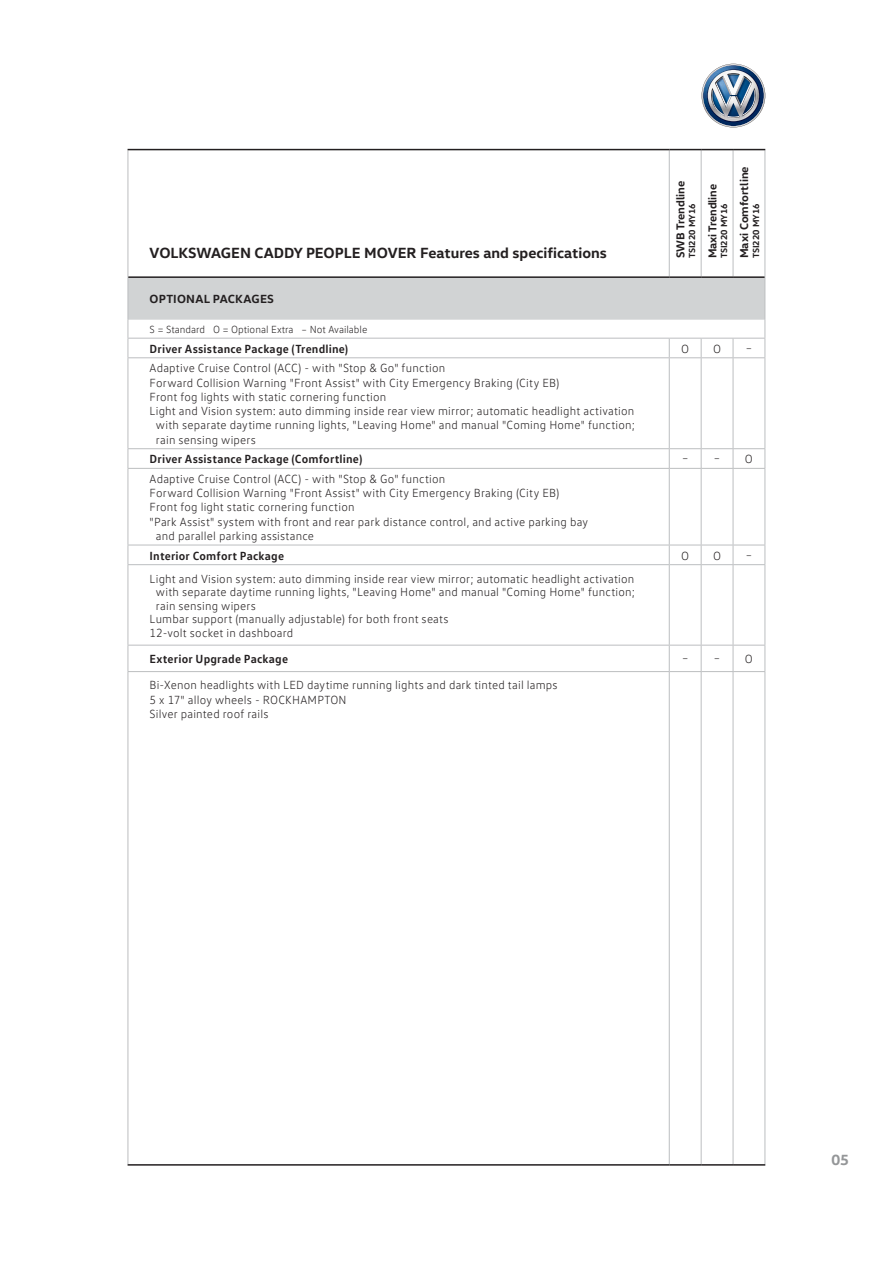
<style>
.page{position:relative;width:893px;height:1263px;background:#fff}
.page>*{position:absolute;margin:0;border:0;box-sizing:border-box;transform-origin:0 0}
.t1{font:700 15px "VW Head";color:#231f20}
.t2{font:700 15px "VW Head";color:#949698}
.t3{font:300 12px/14.2px "VW Text";letter-spacing:.015em;color:#231f20}
.t4{font:700 12px "VW Text";letter-spacing:.015em;color:#231f20}
.t5{font:700 12px "VW Head";letter-spacing:.02em;color:#231f20}
.t6{font:700 11.7px "VW Head";color:#231f20}
.t7{font:300 10.5px "VW Text";color:#231f20}
.t8{font:700 9px "VW Head";color:#231f20}
</style>
<div class="page">
<svg style="left:701px;top:64px;width:65px;height:63px"></svg>
<hr style="left:128px;top:150px;width:1px;height:127px;background:#bcbec0">
<hr style="left:669px;top:150px;width:1px;height:126px;background:#bcbec0">
<hr style="left:701px;top:150px;width:1px;height:126px;background:#bcbec0">
<hr style="left:733px;top:150px;width:1px;height:126px;background:#bcbec0">
<hr style="left:765px;top:150px;width:1px;height:127px;background:#bcbec0">
<svg style="left:128px;top:277px;width:638px;height:80px"></svg>
<hr style="left:128px;top:357px;width:541px;height:1px;background:#bcbec0">
<hr style="left:128px;top:358px;width:1px;height:90px;background:#bcbec0">
<hr style="left:669px;top:357px;width:32px;height:1px;background:#bcbec0">
<hr style="left:669px;top:358px;width:1px;height:90px;background:#bcbec0">
<hr style="left:701px;top:357px;width:32px;height:1px;background:#bcbec0">
<hr style="left:701px;top:358px;width:1px;height:90px;background:#bcbec0">
<hr style="left:733px;top:357px;width:32px;height:1px;background:#bcbec0">
<hr style="left:733px;top:358px;width:1px;height:90px;background:#bcbec0">
<hr style="left:765px;top:358px;width:1px;height:90px;background:#bcbec0">
<hr style="left:128px;top:448px;width:541px;height:1px;background:#bcbec0">
<svg style="left:128px;top:449px;width:1px;height:19px"></svg>
<hr style="left:669px;top:448px;width:32px;height:1px;background:#bcbec0">
<svg style="left:669px;top:449px;width:1px;height:19px"></svg>
<hr style="left:701px;top:448px;width:32px;height:1px;background:#bcbec0">
<svg style="left:701px;top:449px;width:1px;height:19px"></svg>
<hr style="left:733px;top:448px;width:32px;height:1px;background:#bcbec0">
<svg style="left:733px;top:449px;width:1px;height:19px"></svg>
<svg style="left:765px;top:449px;width:1px;height:19px"></svg>
<hr style="left:128px;top:468px;width:541px;height:1px;background:#bcbec0">
<hr style="left:128px;top:469px;width:1px;height:76px;background:#bcbec0">
<hr style="left:669px;top:468px;width:32px;height:1px;background:#bcbec0">
<hr style="left:669px;top:469px;width:1px;height:76px;background:#bcbec0">
<hr style="left:701px;top:468px;width:32px;height:1px;background:#bcbec0">
<hr style="left:701px;top:469px;width:1px;height:76px;background:#bcbec0">
<hr style="left:733px;top:468px;width:32px;height:1px;background:#bcbec0">
<hr style="left:733px;top:469px;width:1px;height:76px;background:#bcbec0">
<hr style="left:765px;top:469px;width:1px;height:76px;background:#bcbec0">
<hr style="left:128px;top:545px;width:541px;height:1px;background:#bcbec0">
<svg style="left:128px;top:545px;width:1px;height:19px"></svg>
<hr style="left:669px;top:545px;width:32px;height:1px;background:#bcbec0">
<svg style="left:669px;top:545px;width:1px;height:19px"></svg>
<hr style="left:701px;top:545px;width:32px;height:1px;background:#bcbec0">
<svg style="left:701px;top:545px;width:1px;height:19px"></svg>
<hr style="left:733px;top:545px;width:32px;height:1px;background:#bcbec0">
<svg style="left:733px;top:545px;width:1px;height:19px"></svg>
<svg style="left:765px;top:545px;width:1px;height:19px"></svg>
<hr style="left:128px;top:564px;width:541px;height:1px;background:#bcbec0">
<hr style="left:128px;top:565px;width:1px;height:80px;background:#bcbec0">
<hr style="left:669px;top:564px;width:32px;height:1px;background:#bcbec0">
<hr style="left:669px;top:565px;width:1px;height:80px;background:#bcbec0">
<hr style="left:701px;top:564px;width:32px;height:1px;background:#bcbec0">
<hr style="left:701px;top:565px;width:1px;height:80px;background:#bcbec0">
<hr style="left:733px;top:564px;width:32px;height:1px;background:#bcbec0">
<hr style="left:733px;top:565px;width:1px;height:80px;background:#bcbec0">
<hr style="left:765px;top:565px;width:1px;height:80px;background:#bcbec0">
<hr style="left:128px;top:645px;width:541px;height:1px;background:#bcbec0">
<svg style="left:128px;top:645px;width:1px;height:26px"></svg>
<hr style="left:669px;top:645px;width:32px;height:1px;background:#bcbec0">
<svg style="left:669px;top:645px;width:1px;height:26px"></svg>
<hr style="left:701px;top:645px;width:32px;height:1px;background:#bcbec0">
<svg style="left:701px;top:645px;width:1px;height:26px"></svg>
<hr style="left:733px;top:645px;width:32px;height:1px;background:#bcbec0">
<svg style="left:733px;top:645px;width:1px;height:26px"></svg>
<svg style="left:765px;top:645px;width:1px;height:26px"></svg>
<hr style="left:128px;top:671px;width:541px;height:1px;background:#bcbec0">
<hr style="left:128px;top:672px;width:1px;height:492px;background:#bcbec0">
<hr style="left:669px;top:671px;width:32px;height:1px;background:#bcbec0">
<hr style="left:669px;top:672px;width:1px;height:492px;background:#bcbec0">
<hr style="left:701px;top:671px;width:32px;height:1px;background:#bcbec0">
<hr style="left:701px;top:672px;width:1px;height:492px;background:#bcbec0">
<hr style="left:733px;top:671px;width:32px;height:1px;background:#bcbec0">
<hr style="left:733px;top:672px;width:1px;height:492px;background:#bcbec0">
<hr style="left:765px;top:672px;width:1px;height:492px;background:#bcbec0">
<hr style="left:128px;top:149px;width:541px;height:1px;background:#231f20">
<hr style="left:669px;top:149px;width:32px;height:1px;background:#231f20">
<hr style="left:701px;top:149px;width:32px;height:1px;background:#231f20">
<hr style="left:733px;top:149px;width:32px;height:1px;background:#231f20">
<hr style="left:128px;top:276px;width:541px;height:2px;background:#231f20">
<hr style="left:669px;top:276px;width:32px;height:2px;background:#231f20">
<hr style="left:701px;top:276px;width:32px;height:2px;background:#231f20">
<hr style="left:733px;top:276px;width:32px;height:2px;background:#231f20">
<hr style="left:128px;top:1164px;width:541px;height:1px;background:#231f20">
<hr style="left:669px;top:1164px;width:32px;height:1px;background:#231f20">
<hr style="left:701px;top:1164px;width:32px;height:1px;background:#231f20">
<hr style="left:733px;top:1164px;width:32px;height:1px;background:#231f20">
<p class="t6" style="left:737px;top:258px;width:94px;rotate:-90deg">Maxi Comfortline</p>
<p class="t6" style="left:673px;top:258px;width:79px;rotate:-90deg">SWB Trendline</p>
<p class="t6" style="left:705px;top:258px;width:76px;rotate:-90deg">Maxi Trendline</p>
<p class="t8" style="left:686px;top:258px;width:56px;rotate:-90deg">TSI220 MY16</p>
<p class="t8" style="left:718px;top:258px;width:56px;rotate:-90deg">TSI220 MY16</p>
<p class="t8" style="left:750px;top:258px;width:56px;rotate:-90deg">TSI220 MY16</p>
<p class="t1" style="left:150px;top:243px;width:459px">VOLKSWAGEN CADDY PEOPLE MOVER Features and specifications</p>
<p class="t5" style="left:150px;top:291px;width:126px">OPTIONAL PACKAGES</p>
<p class="t7" style="left:150px;top:323px;width:219px">S = Standard O = Optional Extra – Not Available</p>
<p class="t4" style="left:150px;top:341px;width:200px">Driver Assistance Package (Trendline)</p>
<p class="t3" style="left:681px;top:341px;width:9px">O</p>
<p class="t3" style="left:713px;top:341px;width:9px">O</p>
<p class="t3" style="left:746px;top:341px;width:8px">–</p>
<p class="t3" style="left:150px;top:361px;width:297px">Adaptive Cruise Control (ACC) - with "Stop &amp; Go" function</p>
<p class="t3" style="left:150px;top:375px;width:411px">Forward Collision Warning "Front Assist" with City Emergency Braking (City EB)</p>
<p class="t3" style="left:150px;top:389px;width:238px">Front fog lights with static cornering function</p>
<p class="t3" style="left:150px;top:404px;width:486px">Light and Vision system: auto dimming inside rear view mirror; automatic headlight activation</p>
<p class="t3" style="left:156px;top:418px;width:480px">with separate daytime running lights, "Leaving Home" and manual "Coming Home" function;</p>
<p class="t3" style="left:156px;top:432px;width:101px">rain sensing wipers</p>
<p class="t4" style="left:150px;top:451px;width:214px">Driver Assistance Package (Comfortline)</p>
<p class="t3" style="left:682px;top:451px;width:40px">– –</p>
<p class="t3" style="left:745px;top:452px;width:9px">O</p>
<p class="t3" style="left:150px;top:471px;width:297px">Adaptive Cruise Control (ACC) - with "Stop &amp; Go" function</p>
<p class="t3" style="left:150px;top:486px;width:411px">Forward Collision Warning "Front Assist" with City Emergency Braking (City EB)</p>
<p class="t3" style="left:150px;top:500px;width:206px">Front fog light static cornering function</p>
<p class="t3" style="left:150px;top:514px;width:440px">"Park Assist" system with front and rear park distance control, and active parking bay</p>
<p class="t3" style="left:156px;top:528px;width:160px">and parallel parking assistance</p>
<p class="t4" style="left:150px;top:547px;width:136px">Interior Comfort Package</p>
<p class="t3" style="left:681px;top:548px;width:9px">O</p>
<p class="t3" style="left:713px;top:548px;width:9px">O</p>
<p class="t3" style="left:746px;top:547px;width:8px">–</p>
<p class="t3" style="left:150px;top:571px;width:486px">Light and Vision system: auto dimming inside rear view mirror; automatic headlight activation</p>
<p class="t3" style="left:156px;top:585px;width:480px">with separate daytime running lights, "Leaving Home" and manual "Coming Home" function;</p>
<p class="t3" style="left:156px;top:598px;width:101px">rain sensing wipers</p>
<p class="t3" style="left:150px;top:612px;width:301px">Lumbar support (manually adjustable) for both front seats</p>
<p class="t3" style="left:150px;top:625px;width:145px">12-volt socket in dashboard</p>
<p class="t4" style="left:150px;top:651px;width:140px">Exterior Upgrade Package</p>
<p class="t3" style="left:682px;top:651px;width:40px">– –</p>
<p class="t3" style="left:745px;top:652px;width:9px">O</p>
<p class="t3" style="left:150px;top:678px;width:410px">Bi-Xenon headlights with LED daytime running lights and dark tinted tail lamps<br>5 x 17" alloy wheels - ROCKHAMPTON<br>Silver painted roof rails</p>
<p class="t2" style="left:831px;top:1150px;width:19px">05</p>
</div>
